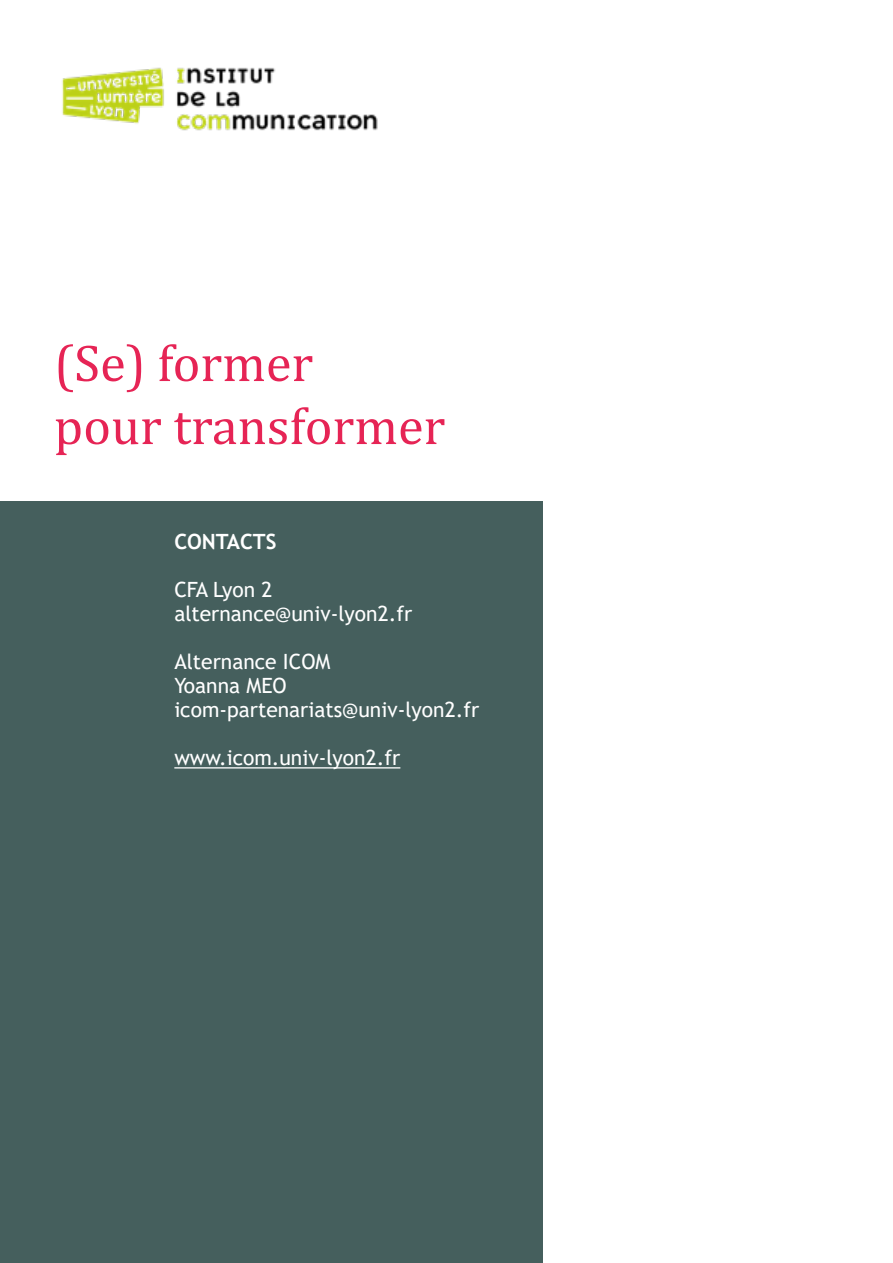
<style>
.page{position:relative;width:893px;height:1263px;background:#fff}
.page>*{position:absolute;margin:0;border:0;box-sizing:border-box;transform-origin:0 0}
.t1{font:52.5px/63px "Cambria";color:#e62455}
.t2{font:21px/24px "Trebuchet MS";color:#fff}
.t3{font:700 21px "Trebuchet MS";color:#fff}
</style>
<div class="page">
<div style="left:0;top:502px;width:543px;height:761px;background:#455f5d"></div>
<hr style="left:174px;top:767px;width:226px;height:1px;background:#fff">
<img style="left:62px;top:67px;width:316px;height:64px">
<h1 class="t1" style="left:54px;top:331px;width:393px">(Se) former<br>pour transformer</h1>
<p class="t3" style="left:174px;top:529px;width:104px">CONTACTS</p>
<p class="t2" style="left:174px;top:578px;width:239px">CFA Lyon 2 alternance@univ-lyon2.fr</p>
<p class="t2" style="left:174px;top:650px;width:306px">Alternance ICOM<br>Yoanna MEO icom-partenariats@univ-lyon2.fr</p>
<p class="t2" style="left:174px;top:746px;width:228px">www.icom.univ-lyon2.fr</p>
</div>
